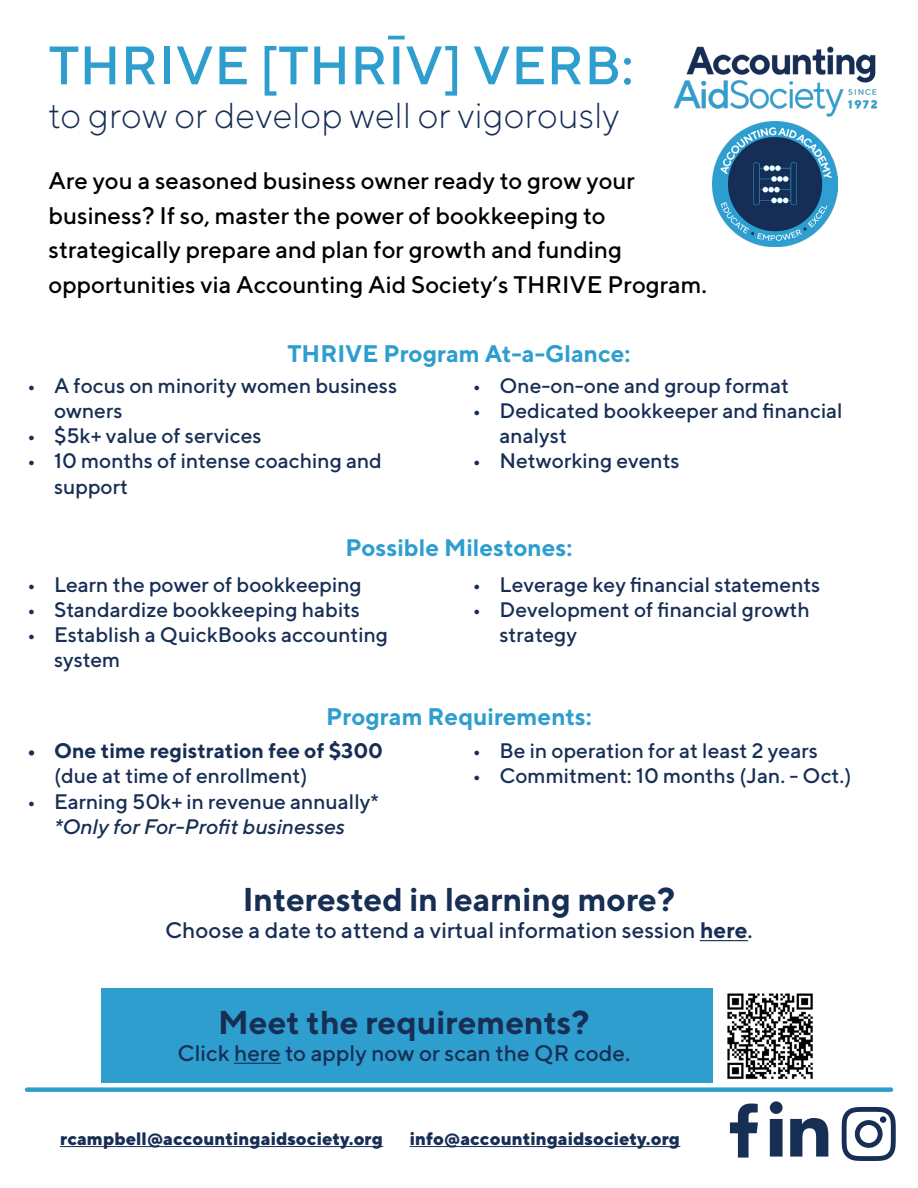
<style>
.page{position:relative;width:918px;height:1188px;background:#fff}
.page>*{position:absolute;margin:0;border:0;box-sizing:border-box;transform-origin:0 0}
.t1{font:500 54px "TT Norms";color:#2e9ecf}
.t2{font:300 36px "TT Norms";color:#172e55}
.t3{font:700 33px "TT Norms";color:#172e55}
.t4{font:500 24px/34.5px "TT Norms";color:#000}
.t5{font:700 24px "TT Norms";color:#2e9ecf}
.t6{font:500 22.5px "TT Norms";color:#172e55}
.t7{font:500 21px/25.2px "TT Norms";color:#172e55}
.t8{font:700 21px "TT Norms";color:#172e55}
.t9{font:italic 500 21px "TT Norms";color:#172e55}
.t10{font:800 18px "TT Norms";color:#172e55}
.s1{font-weight:700}
</style>
<div class="page">
<img style="left:713px;top:122px;width:124px;height:124px">
<img style="left:673px;top:46px;width:204px;height:71px">
<svg style="left:730px;top:1104px;width:28px;height:54px"></svg>
<svg style="left:770px;top:1101px;width:58px;height:56px"></svg>
<svg style="left:842px;top:1107px;width:54px;height:54px"></svg>
<div style="left:880px;top:1116px;width:6px;height:7px;background:#172e55;border-radius:50%"></div>
<div style="left:27px;top:1087px;width:864px;height:5px;background:#2e9ecf"></div>
<hr style="left:60px;top:1146px;width:323px;height:1px;background:#172e55">
<hr style="left:700px;top:940px;width:48px;height:1px;background:#172e55">
<hr style="left:410px;top:1146px;width:270px;height:1px;background:#172e55">
<img style="left:727px;top:993px;width:86px;height:86px">
<div style="left:101px;top:989px;width:611px;height:94px;background:#2e9ecf"></div>
<hr style="left:234px;top:1063px;width:47px;height:1px;background:#172e55">
<h1 class="t1" style="left:49px;top:32px;width:587px">THRIVE [THRĪV] VERB:</h1>
<h2 class="t2" style="left:49px;top:93px;width:573px">to grow or develop well or vigorously</h2>
<p class="t4" style="left:49px;top:163px;width:660px">Are you a seasoned business owner ready to grow your business? If so, master the power of bookkeeping to strategically prepare and plan for growth and funding opportunities via Accounting Aid Society’s THRIVE Program.</p>
<p class="t5" style="left:287px;top:338px;width:345px">THRIVE Program At-a-Glance:</p>
<p class="t7" style="left:54px;top:372px;width:345px;text-indent:-27px">• A focus on minority women business owners</p>
<p class="t7" style="left:27px;top:423px;width:236px">• $5k+ value of services</p>
<p class="t7" style="left:54px;top:448px;width:330px;text-indent:-27px">• 10 months of intense coaching and support</p>
<p class="t7" style="left:473px;top:372px;width:318px">• One-on-one and group format</p>
<p class="t7" style="left:500px;top:398px;width:345px;text-indent:-27px">• Dedicated bookkeeper and financial analyst</p>
<p class="t7" style="left:473px;top:448px;width:208px">• Networking events</p>
<p class="t5" style="left:346px;top:532px;width:228px">Possible Milestones:</p>
<p class="t7" style="left:27px;top:571px;width:336px">• Learn the power of bookkeeping</p>
<p class="t7" style="left:27px;top:597px;width:334px">• Standardize bookkeeping habits</p>
<p class="t7" style="left:54px;top:622px;width:336px;text-indent:-27px">• Establish a QuickBooks accounting system</p>
<p class="t7" style="left:473px;top:571px;width:349px">• Leverage key financial statements</p>
<p class="t7" style="left:500px;top:597px;width:312px;text-indent:-27px">• Development of financial growth strategy</p>
<p class="t5" style="left:326px;top:701px;width:267px">Program Requirements:</p>
<p class="t8" style="left:27px;top:738px;width:358px">• One time registration fee of $300</p>
<p class="t7" style="left:54px;top:763px;width:255px">(due at time of enrollment)</p>
<p class="t7" style="left:27px;top:788px;width:353px">• Earning 50k+ in revenue annually*</p>
<p class="t9" style="left:54px;top:813px;width:293px">*Only for For-Profit businesses</p>
<p class="t7" style="left:473px;top:738px;width:347px">• Be in operation for at least 2 years</p>
<p class="t7" style="left:473px;top:763px;width:381px">• Commitment: 10 months (Jan. - Oct.)</p>
<h3 class="t3" style="left:243px;top:879px;width:434px">Interested in learning more?</h3>
<p class="t6" style="left:165px;top:917px;width:589px">Choose a date to attend a virtual information session <span class="s1">here</span>.</p>
<h3 class="t3" style="left:218px;top:1002px;width:373px">Meet the requirements?</h3>
<p class="t6" style="left:178px;top:1039px;width:454px">Click here to apply now or scan the QR code.</p>
<p class="t10" style="left:60px;top:1127px;width:324px">rcampbell@accountingaidsociety.org</p>
<p class="t10" style="left:410px;top:1127px;width:272px">info@accountingaidsociety.org</p>
</div>
